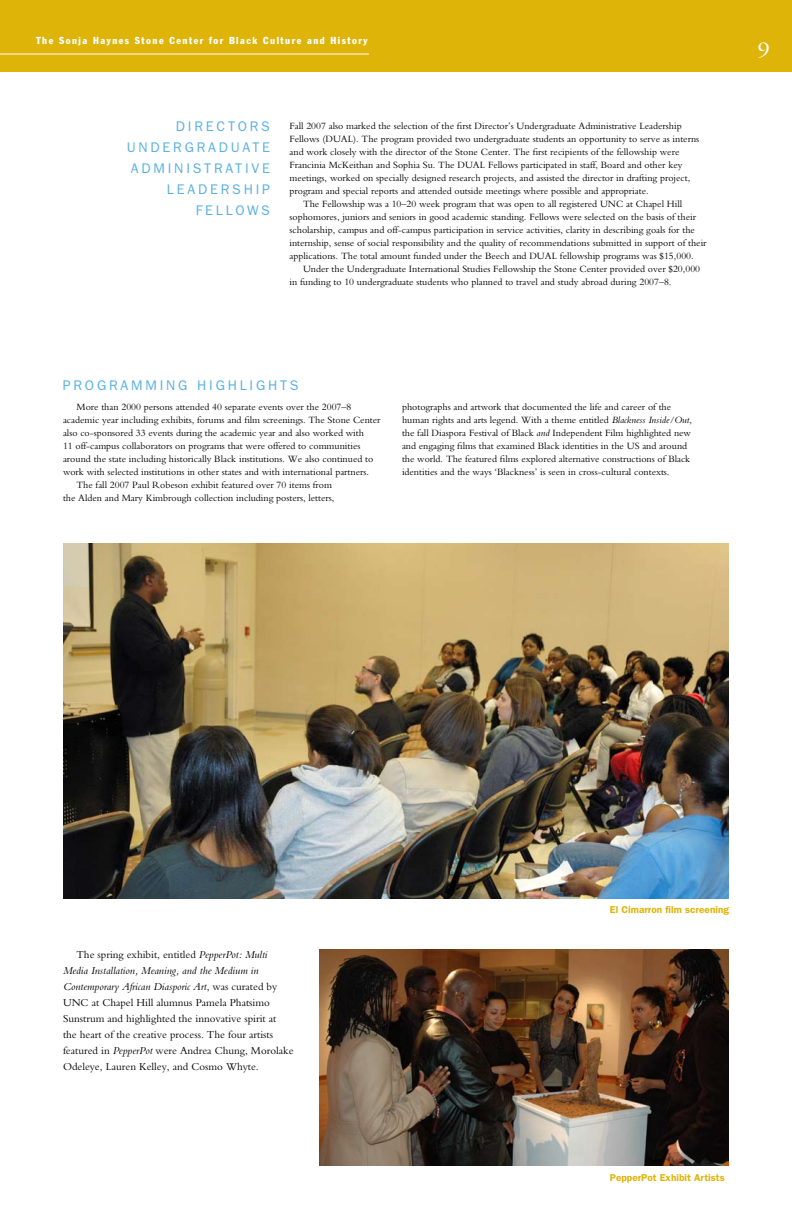
<style>
.page{position:relative;width:792px;height:1224px;background:#fff}
.page>*{position:absolute;margin:0;border:0;box-sizing:border-box;transform-origin:0 0}
.t1{font:24px "Requiem Text HTF Roman";color:#fff}
.t2{font:14px/21px "ITC Franklin Gothic Std";letter-spacing:.2em;color:#58b0e3;text-align:right}
.t3{font:11px/16px "Bembo";color:#000}
.t4{font:10px/13px "Bembo";color:#000}
.t5{font:condensed 10px "Franklin Gothic";letter-spacing:.15em;color:#fff}
.t6{font:600 10px "Franklin Gothic";color:#deb408}
.s1{font-style:italic}
</style>
<div class="page">
<div style="left:0;top:0;width:792px;height:72px;background:#deb408"></div>
<hr style="left:0;top:54px;width:369px;height:1px;background:#fff">
<img style="left:63px;top:543px;width:666px;height:355px">
<img style="left:320px;top:950px;width:409px;height:216px">
<p class="t5" style="left:36px;top:34px;width:333px">The Sonja Haynes Stone Center for Black Culture and History</p>
<h2 class="t2" style="left:127px;top:116px;width:145px">DI REC TORS<br>U NDERGRADUATE<br>ADMI NIS TRATI VE<br>LEADERSHI P<br>FELLOWS</h2>
<p class="t4" style="left:290px;top:119px;width:394px">Fall 2007 also marked the selection of the first Director’s Undergraduate Administrative Leadership</p>
<p class="t4" style="left:290px;top:132px;width:411px">Fellows (DUAL). The program provided two undergraduate students an opportunity to serve as interns</p>
<p class="t4" style="left:290px;top:145px;width:391px">and work closely with the director of the Stone Center. The first recipients of the fellowship were</p>
<p class="t4" style="left:290px;top:158px;width:394px">Francinia McKeithan and Sophia Su. The DUAL Fellows participated in staff, Board and other key</p>
<p class="t4" style="left:290px;top:171px;width:402px">meetings, worked on specially designed research projects, and assisted the director in drafting project,</p>
<p class="t4" style="left:290px;top:184px;width:361px">program and special reports and attended outside meetings where possible and appropriate.</p>
<p class="t4" style="left:303px;top:197px;width:381px">The Fellowship was a 10–20 week program that was open to all registered UNC at Chapel Hill</p>
<p class="t4" style="left:290px;top:210px;width:408px">sophomores, juniors and seniors in good academic standing. Fellows were selected on the basis of their</p>
<p class="t4" style="left:290px;top:223px;width:407px">scholarship, campus and off-campus participation in service activities, clarity in describing goals for the</p>
<p class="t4" style="left:290px;top:236px;width:419px">internship, sense of social responsibility and the quality of recommendations submitted in support of their</p>
<p class="t4" style="left:290px;top:249px;width:406px">applications. The total amount funded under the Beech and DUAL fellowship programs was $15,000.</p>
<p class="t4" style="left:303px;top:262px;width:399px">Under the Undergraduate International Studies Fellowship the Stone Center provided over $20,000</p>
<p class="t4" style="left:290px;top:275px;width:384px">in funding to 10 undergraduate students who planned to travel and study abroad during 2007–8.</p>
<h2 class="t2" style="left:63px;top:374px;width:236px">PROGRAMMI NG HI GHLI GHTS</h2>
<p class="t4" style="left:76px;top:400px;width:276px">More than 2000 persons attended 40 separate events over the 2007–8</p>
<p class="t4" style="left:63px;top:413px;width:319px">academic year including exhibits, forums and film screenings. The Stone Center</p>
<p class="t4" style="left:63px;top:426px;width:302px">also co-sponsored 33 events during the academic year and also worked with</p>
<p class="t4" style="left:63px;top:439px;width:299px">11 off-campus collaborators on programs that were offered to communities</p>
<p class="t4" style="left:63px;top:452px;width:312px">around the state including historically Black institutions. We also continued to</p>
<p class="t4" style="left:63px;top:465px;width:308px">work with selected institutions in other states and with international partners.</p>
<p class="t4" style="left:76px;top:478px;width:257px">The fall 2007 Paul Robeson exhibit featured over 70 items from</p>
<p class="t4" style="left:63px;top:491px;width:273px">the Alden and Mary Kimbrough collection including posters, letters,</p>
<p class="t4" style="left:402px;top:400px;width:291px">photographs and artwork that documented the life and career of the human rights and arts legend. With a theme entitled <span class="s1">Blackness Inside/Out</span>, the fall Diaspora Festival of Black <span class="s1">and</span> Independent Film highlighted new and engaging films that examined Black identities in the US and around the world. The featured films explored alternative constructions of Black identities and the ways ‘Blackness’ is seen in cross-cultural contexts.</p>
<h1 class="t1" style="left:757px;top:32px;width:15px">9</h1>
<p class="t3" style="left:63px;top:946px;width:232px;text-indent:13px">The spring exhibit, entitled <span class="s1">PepperPot: Multi Media Installation, Meaning, and the Medium in Contemporary African Diasporic Art</span>, was curated by UNC at Chapel Hill alumnus Pamela Phatsimo Sunstrum and highlighted the innovative spirit at<br>the heart of the creative process. The four artists featured in <span class="s1">PepperPot</span> were Andrea Chung, Morolake Odeleye, Lauren Kelley, and Cosmo Whyte.</p>
<p class="t6" style="left:610px;top:904px;width:121px">El Cimarron film screening</p>
<p class="t6" style="left:610px;top:1172px;width:116px">PepperPot Exhibit Artists</p>
</div>
